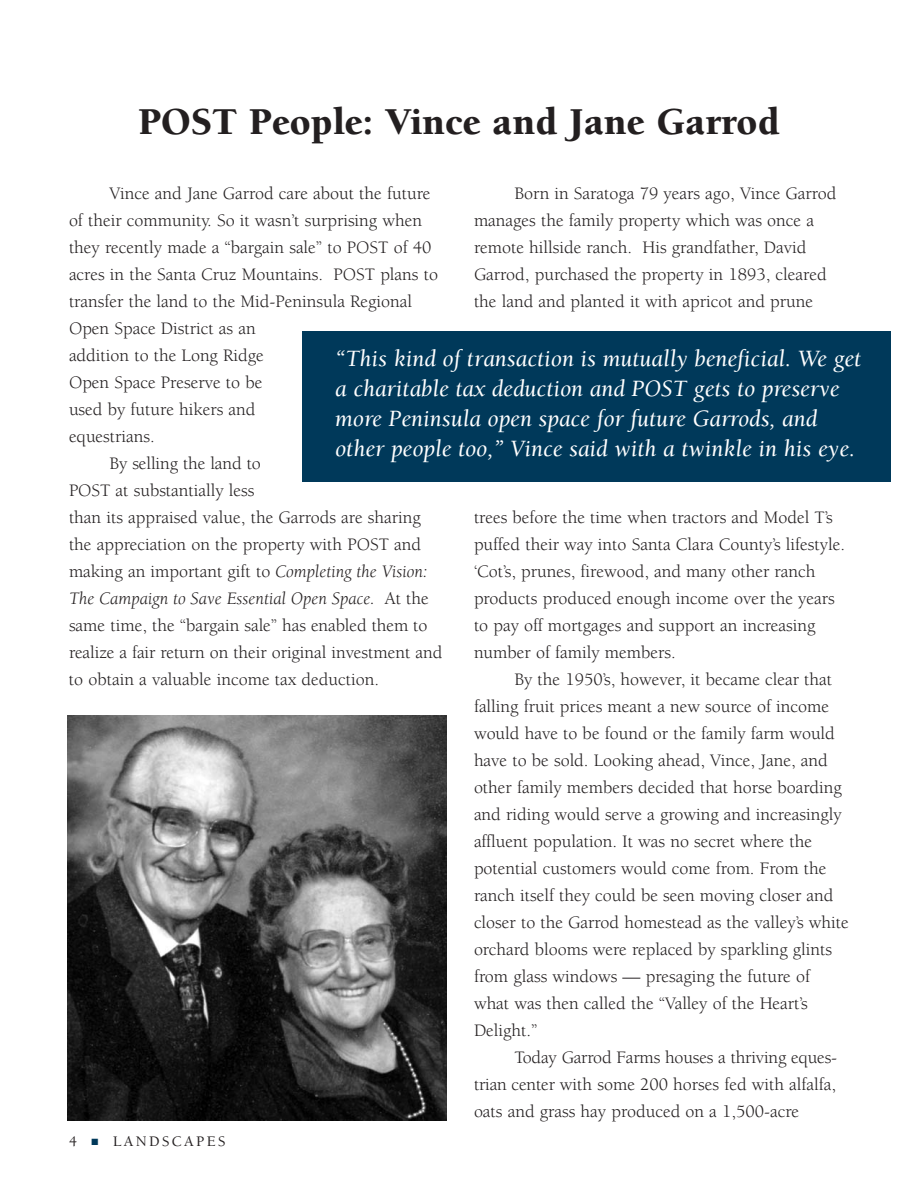
<style>
.page{position:relative;width:918px;height:1188px;background:#fff}
.page>*{position:absolute;margin:0;border:0;box-sizing:border-box;transform-origin:0 0}
.t1{font:900 39px "Berkeley";color:#231f20}
.t2{font:italic 24px/30px "Berkeley";color:#fff}
.t3{font:18px/27px "Berkeley";color:#231f20}
.t4{font:italic 18px "Berkeley";color:#231f20}
.t5{font:500 15px "Berkeley";letter-spacing:.155em;color:#231f20}
.s1{font-style:italic}
.s2{font-style:normal}
.s3{color:#00395a}
</style>
<div class="page">
<img style="left:68px;top:716px;width:378px;height:404px">
<div style="left:302px;top:331px;width:589px;height:151px;background:#00395a"></div>
<h1 class="t1" style="left:138px;top:106px;width:643px">POST People: Vince and Jane Garrod</h1>
<p class="t3" style="left:110px;top:181px;width:323px">Vince and Jane Garrod care about the future</p>
<p class="t3" style="left:69px;top:208px;width:355px">of their community. So it wasn’t surprising when</p>
<p class="t3" style="left:69px;top:235px;width:364px">they recently made a “bargain sale” to POST of 40</p>
<p class="t3" style="left:69px;top:262px;width:371px">acres in the Santa Cruz Mountains. POST plans to</p>
<p class="t3" style="left:69px;top:289px;width:345px">transfer the land to the Mid-Peninsula Regional</p>
<p class="t3" style="left:69px;top:316px;width:188px">Open Space District as an</p>
<p class="t3" style="left:69px;top:343px;width:196px">addition to the Long Ridge</p>
<p class="t3" style="left:69px;top:370px;width:195px">Open Space Preserve to be</p>
<p class="t3" style="left:69px;top:397px;width:188px">used by future hikers and</p>
<p class="t3" style="left:69px;top:424px;width:87px">equestrians.</p>
<p class="t3" style="left:110px;top:451px;width:153px">By selling the land to</p>
<p class="t3" style="left:69px;top:478px;width:187px">POST at substantially less</p>
<p class="t3" style="left:69px;top:505px;width:353px">than its appraised value, the Garrods are sharing</p>
<p class="t3" style="left:69px;top:532px;width:354px">the appreciation on the property with POST and</p>
<p class="t3" style="left:69px;top:559px;width:360px">making an important gift to <span class="s1">Completing the Vision:</span></p>
<p class="t4" style="left:69px;top:591px;width:361px">The Campaign to Save Essential Open Space. <span class="s2">At the</span></p>
<p class="t3" style="left:69px;top:613px;width:360px">same time, the “bargain sale” has enabled them to</p>
<p class="t3" style="left:69px;top:640px;width:375px">realize a fair return on their original investment and</p>
<p class="t3" style="left:69px;top:667px;width:312px">to obtain a valuable income tax deduction.</p>
<p class="t3" style="left:474px;top:181px;width:364px;text-indent:40px">Born in Saratoga 79 years ago, Vince Garrod manages the family property which was once a remote hillside ranch. His grandfather, David Garrod, purchased the property in 1893, cleared the land and planted it with apricot and prune</p>
<h2 class="t2" style="left:335px;top:346px;width:528px">“This kind of transaction is mutually beneficial. We get a charitable tax deduction and POST gets to preserve more Peninsula open space for future Garrods, and other people too,” Vince said with a twinkle in his eye.</h2>
<p class="t3" style="left:474px;top:505px;width:373px">trees before the time when tractors and Model T’s puffed their way into Santa Clara County’s lifestyle. ‘Cot’s, prunes, firewood, and many other ranch products produced enough income over the years to pay off mortgages and support an increasing number of family members.</p>
<p class="t3" style="left:474px;top:667px;width:376px;text-indent:40px">By the 1950’s, however, it became clear that falling fruit prices meant a new source of income would have to be found or the family farm would have to be sold. Looking ahead, Vince, Jane, and other family members decided that horse boarding and riding would serve a growing and increasingly affluent population. It was no secret where the potential customers would come from. From the ranch itself they could be seen moving closer and closer to the Garrod homestead as the valley’s white orchard blooms were replaced by sparkling glints from glass windows — presaging the future of what was then called the “Valley of the Heart’s Delight.”</p>
<p class="t3" style="left:474px;top:1045px;width:365px;text-align:justify;text-indent:40px">Today Garrod Farms houses a thriving eques&shy;trian center with some 200 horses fed with alfalfa, oats and grass hay produced on a 1,500-acre</p>
<p class="t5" style="left:69px;top:1135px;width:158px">4 <span class="s3">■</span> LANDSCAPES</p>
</div>
